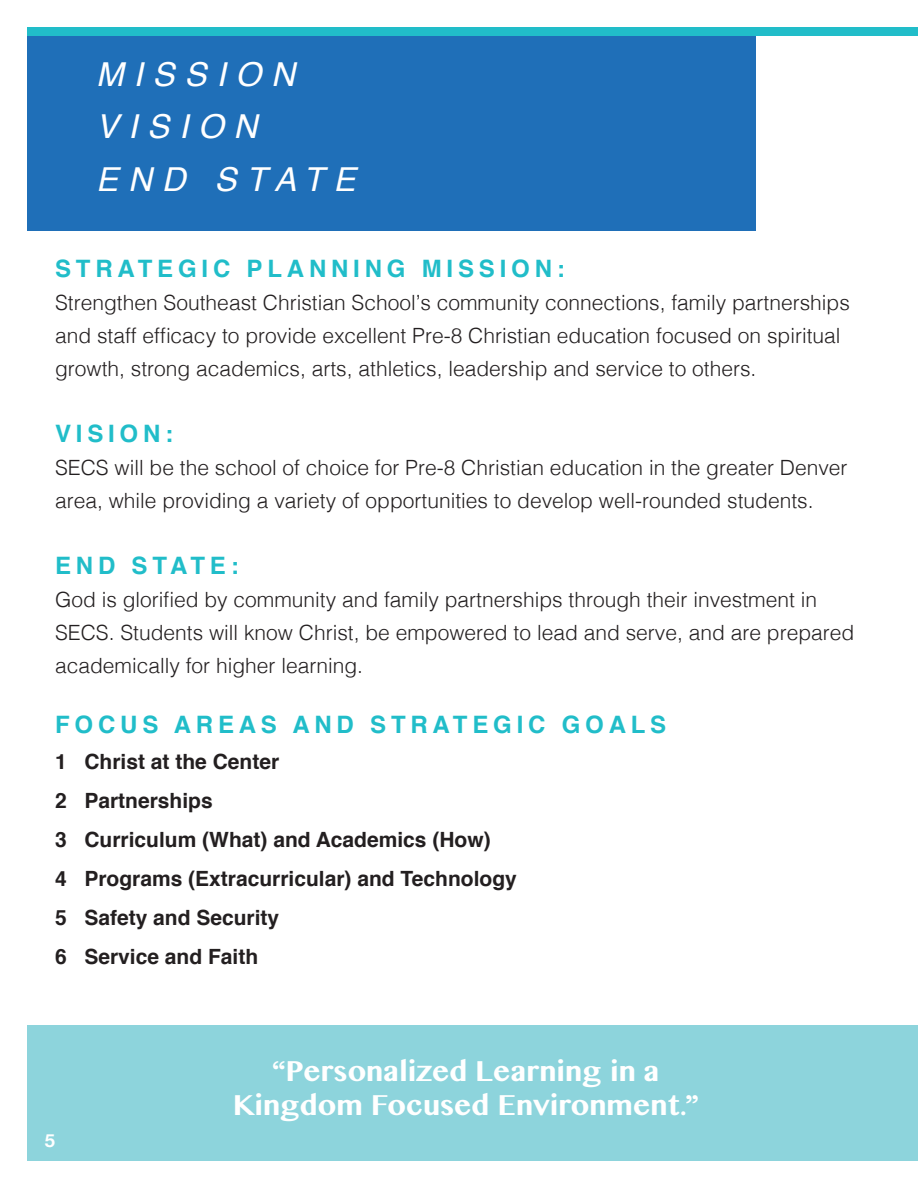
<style>
.page{position:relative;width:918px;height:1188px;background:#fff}
.page>*{position:absolute;margin:0;border:0;box-sizing:border-box;transform-origin:0 0}
.t1{font:italic 33px "Helvetica";letter-spacing:.3em;color:#fff}
.t2{font:700 28.5px/34.2px "Myanmar MN";color:#fff;text-align:center}
.t3{font:700 24px "Helvetica";letter-spacing:.2em;color:#21bdc9}
.t4{font:300 21px/33px "Helvetica";color:#231f20}
.t5{font:700 21px "Helvetica";color:#231f20}
.t6{font:700 18px "Helvetica Neue";color:#fff}
</style>
<div class="page">
<div style="left:27px;top:29px;width:729px;height:201px;background:#1f6fb8"></div>
<div style="left:27px;top:1025px;width:891px;height:136px;background:#8dd4dc"></div>
<div style="left:27px;top:27px;width:891px;height:9px;background:#21bdc9"></div>
<p class="t1" style="left:96px;top:48px;width:200px">MISSION</p>
<p class="t1" style="left:96px;top:101px;width:163px">VISION</p>
<p class="t1" style="left:96px;top:153px;width:261px">END STATE</p>
<p class="t3" style="left:55px;top:249px;width:511px">STRATEGIC PLANNING MISSION:</p>
<p class="t4" style="left:55px;top:284px;width:796px">Strengthen Southeast Christian School’s community connections, family partnerships and staff efficacy to provide excellent Pre-8 Christian education focused on spiritual growth, strong academics, arts, athletics, leadership and service to others.</p>
<p class="t3" style="left:55px;top:414px;width:120px">VISION:</p>
<p class="t4" style="left:55px;top:449px;width:794px">SECS will be the school of choice for Pre-8 Christian education in the greater Denver area, while providing a variety of opportunities to develop well-rounded students.</p>
<p class="t3" style="left:55px;top:546px;width:185px">END STATE:</p>
<p class="t4" style="left:55px;top:581px;width:801px">God is glorified by community and family partnerships through their investment in<br>SECS. Students will know Christ, be empowered to lead and serve, and are prepared academically for higher learning.</p>
<p class="t3" style="left:55px;top:705px;width:613px">FOCUS AREAS AND STRATEGIC GOALS</p>
<p class="t5" style="left:55px;top:745px;width:226px">1 Christ at the Center</p>
<p class="t5" style="left:55px;top:784px;width:159px">2 Partnerships</p>
<p class="t5" style="left:55px;top:823px;width:437px">3 Curriculum (What) and Academics (How)</p>
<p class="t5" style="left:55px;top:862px;width:463px">4 Programs (Extracurricular) and Technology</p>
<p class="t5" style="left:55px;top:901px;width:226px">5 Safety and Security</p>
<p class="t5" style="left:55px;top:940px;width:205px">6 Service and Faith</p>
<p class="t6" style="left:45px;top:1126px;width:12px">5</p>
<p class="t2" style="left:233px;top:1054px;width:468px">“Personalized Learning in a<br>Kingdom Focused Environment.”</p>
</div>
